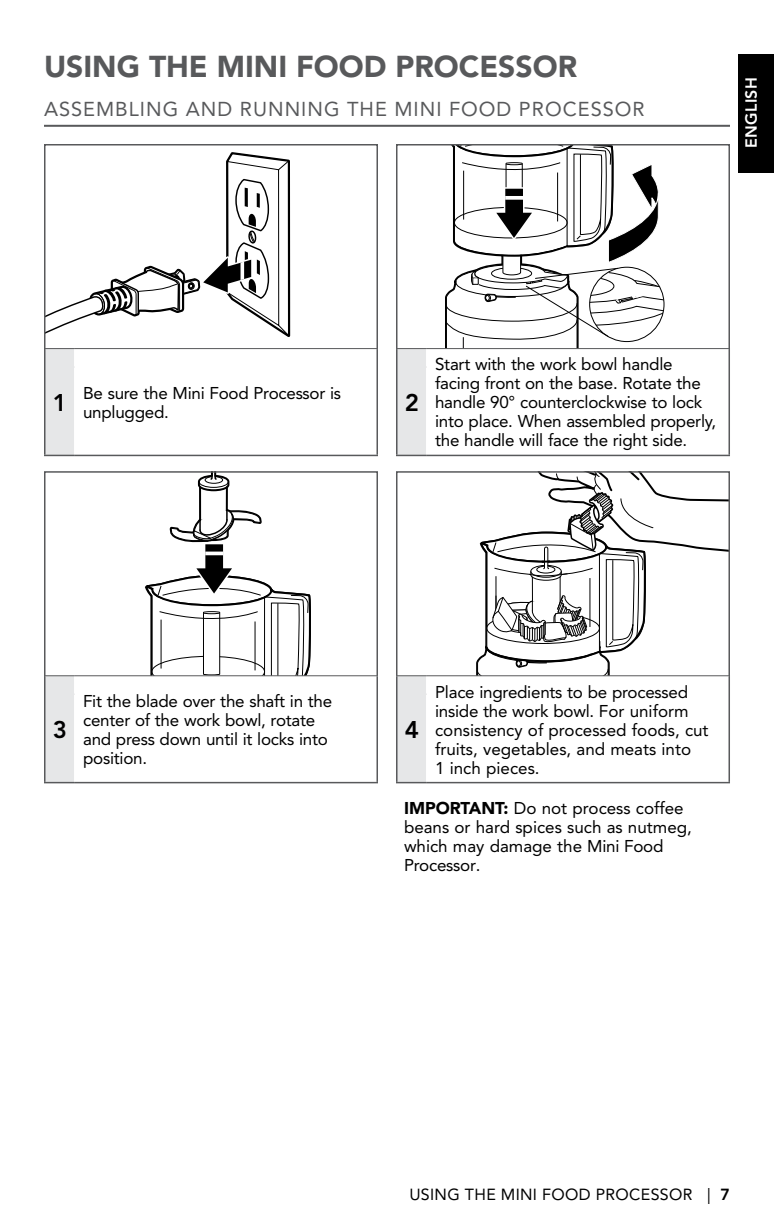
<style>
.page{position:relative;width:774px;height:1224px;background:#fff}
.page>*{position:absolute;margin:0;border:0;box-sizing:border-box;transform-origin:0 0}
.t1{font:900 30px "Avenir LT Std";color:#58595b}
.t2{font:800 24px "Avenir LT Std";color:#000}
.t3{font:20px "Avenir LT Std";letter-spacing:.05em;color:#58595b}
.t4{font:17px/19px "Avenir LT Std";letter-spacing:-.015em;color:#000}
.t5{font:16px "Avenir LT Std";letter-spacing:.02em;color:#000}
.t6{font:800 16px "Avenir LT Std";letter-spacing:.02em;color:#fff}
.s1{font-weight:900}
.s2{font-weight:800}
</style>
<div class="page">
<div style="left:738px;top:54px;width:36px;height:118px;background:#000"></div>
<svg style="left:47px;top:152px;width:244px;height:185px"></svg>
<div style="left:44px;top:144px;width:334px;height:224px;border:2px solid #58595b"></div>
<svg style="left:445px;top:147px;width:220px;height:201px"></svg>
<div style="left:396px;top:144px;width:334px;height:224px;border:2px solid #58595b"></div>
<div style="left:46px;top:349px;width:28px;height:106px;background:#e6e7e8"></div>
<svg style="left:74px;top:349px;width:655px;height:106px"></svg>
<hr style="left:44px;top:348px;width:30px;height:1px;background:#58595b">
<hr style="left:74px;top:348px;width:304px;height:1px;background:#58595b">
<hr style="left:396px;top:348px;width:30px;height:1px;background:#58595b">
<hr style="left:426px;top:348px;width:304px;height:1px;background:#58595b">
<hr style="left:44px;top:349px;width:2px;height:106px;background:#58595b">
<hr style="left:729px;top:349px;width:1px;height:106px;background:#58595b">
<hr style="left:44px;top:455px;width:30px;height:1px;background:#58595b">
<hr style="left:74px;top:455px;width:304px;height:1px;background:#58595b">
<hr style="left:396px;top:455px;width:30px;height:1px;background:#58595b">
<hr style="left:426px;top:455px;width:304px;height:1px;background:#58595b">
<hr style="left:376px;top:349px;width:2px;height:106px;background:#58595b">
<hr style="left:396px;top:349px;width:2px;height:106px;background:#58595b">
<svg style="left:145px;top:474px;width:166px;height:201px"></svg>
<div style="left:44px;top:471px;width:334px;height:224px;border:2px solid #58595b"></div>
<svg style="left:476px;top:474px;width:251px;height:201px"></svg>
<div style="left:396px;top:471px;width:334px;height:224px;border:2px solid #58595b"></div>
<div style="left:46px;top:676px;width:28px;height:106px;background:#e6e7e8"></div>
<svg style="left:74px;top:676px;width:655px;height:106px"></svg>
<hr style="left:44px;top:675px;width:30px;height:1px;background:#58595b">
<hr style="left:74px;top:675px;width:304px;height:1px;background:#58595b">
<hr style="left:396px;top:675px;width:30px;height:1px;background:#58595b">
<hr style="left:426px;top:675px;width:304px;height:1px;background:#58595b">
<hr style="left:44px;top:676px;width:2px;height:106px;background:#58595b">
<hr style="left:376px;top:676px;width:2px;height:106px;background:#58595b">
<hr style="left:44px;top:782px;width:30px;height:1px;background:#58595b">
<hr style="left:74px;top:782px;width:304px;height:1px;background:#58595b">
<hr style="left:396px;top:782px;width:30px;height:1px;background:#58595b">
<hr style="left:426px;top:782px;width:304px;height:1px;background:#58595b">
<hr style="left:396px;top:676px;width:2px;height:106px;background:#58595b">
<hr style="left:729px;top:676px;width:1px;height:106px;background:#58595b">
<hr style="left:44px;top:125px;width:686px;height:2px;background:#58595b">
<h1 class="t1" style="left:44px;top:48px;width:535px">USING THE MINI FOOD PROCESSOR</h1>
<p class="t3" style="left:44px;top:97px;width:602px">ASSEMBLING AND RUNNING THE MINI FOOD PROCESSOR</p>
<p class="t6" style="left:742px;top:148px;width:72px;rotate:-90deg">ENGLISH</p>
<h2 class="t2" style="left:53px;top:388px;width:16px">1</h2>
<p class="t4" style="left:83px;top:384px;width:260px">Be sure the Mini Food Processor is unplugged.</p>
<h2 class="t2" style="left:405px;top:388px;width:16px">2</h2>
<p class="t4" style="left:435px;top:355px;width:283px">Start with the work bowl handle facing front on the base. Rotate the handle 90° counterclockwise to lock into place. When assembled properly, the handle will face the right side.</p>
<h2 class="t2" style="left:53px;top:716px;width:16px">3</h2>
<p class="t4" style="left:83px;top:692px;width:251px">Fit the blade over the shaft in the center of the work bowl, rotate and press down until it locks into position.</p>
<h2 class="t2" style="left:405px;top:716px;width:16px">4</h2>
<p class="t4" style="left:435px;top:682px;width:275px">Place ingredients to be processed inside the work bowl. For uniform consistency of processed foods, cut fruits, vegetables, and meats into<br>1 inch pieces.</p>
<p class="t4" style="left:404px;top:799px;width:289px"><span class="s1">IMPORTANT:</span> Do not process coffee beans or hard spices such as nutmeg, which may damage the Mini Food<br>Processor.</p>
<p class="t5" style="left:409px;top:1185px;width:322px">USING THE MINI FOOD PROCESSOR | <span class="s2">7</span></p>
</div>
